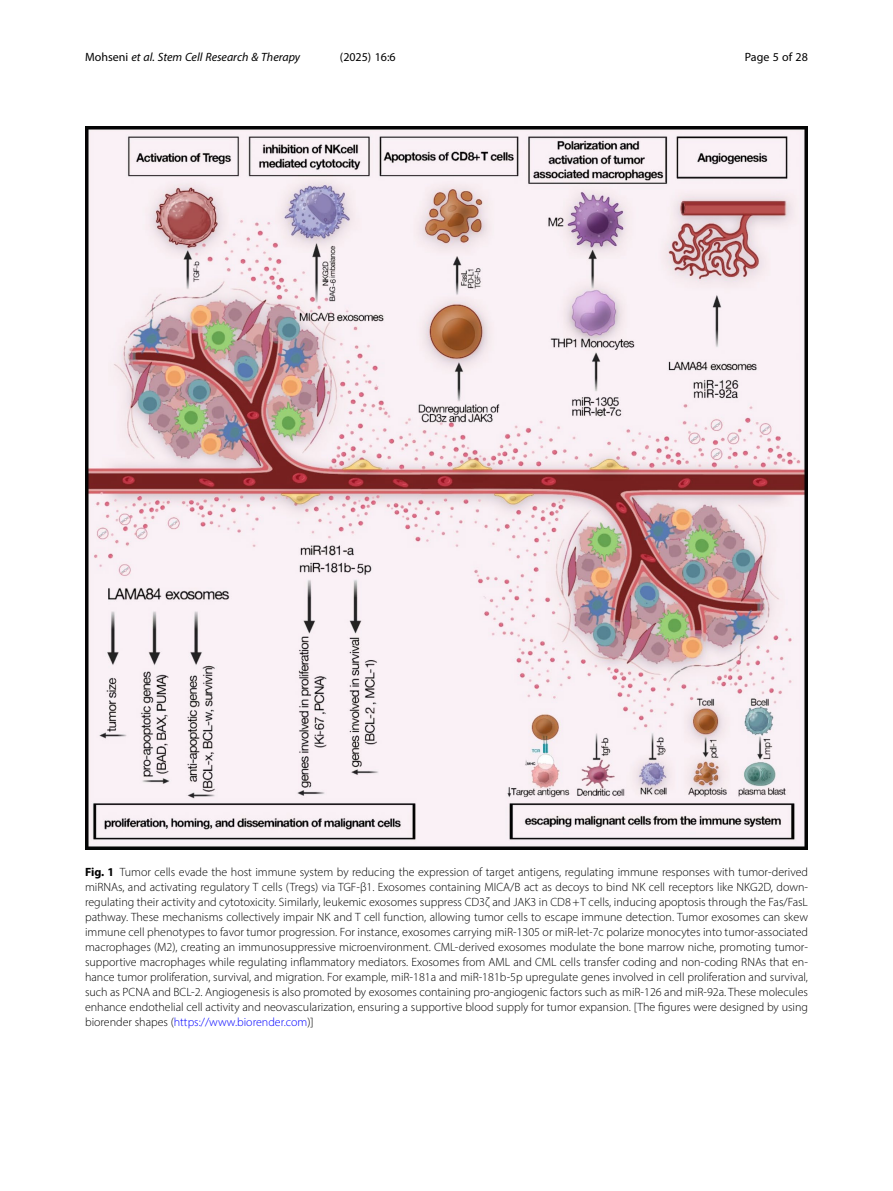
<style>
.page{position:relative;width:893px;height:1191px;background:#fff}
.page>*{position:absolute;margin:0;border:0;box-sizing:border-box;transform-origin:0 0}
.Figure_Caption{font:300 12px/15px "Myriad Pro";color:#000;text-align:justify}
.t1{font:italic 12px "Myriad Pro";color:#000}
.t2{font:12px "Myriad Pro";color:#000}
.s1{font-style:normal}
.s2{font-weight:700}
.s3{color:#00f}
</style>
<div class="page">
<img style="left:85px;top:126px;width:723px;height:723px">
<p class="t1" style="left:85px;top:50px;width:217px"><span class="s1">Mohseni</span> et al. Stem Cell Research &amp; Therapy</p>
<p class="t2" style="left:340px;top:50px;width:57px">(2025) 16:6</p>
<p class="t2" style="left:745px;top:50px;width:65px">Page 5 of 28</p>
<p class="Figure_Caption" style="left:85px;top:864px;width:724px"><span class="s2">Fig. 1</span> Tumor cells evade the host immune system by reducing the expression of target antigens, regulating immune responses with tumor-derived miRNAs, and activating regulatory T cells (Tregs) via TGF-β1. Exosomes containing MICA/B act as decoys to bind NK cell receptors like NKG2D, down&shy;regulating their activity and cytotoxicity. Similarly, leukemic exosomes suppress CD3ζ and JAK3 in CD8+T cells, inducing apoptosis through the Fas/FasL pathway. These mechanisms collectively impair NK and T cell function, allowing tumor cells to escape immune detection. Tumor exosomes can skew immune cell phenotypes to favor tumor progression. For instance, exosomes carrying miR-1305 or miR-let-7c polarize monocytes into tumor-associated macrophages (M2), creating an immunosuppressive microenvironment. CML-derived exosomes modulate the bone marrow niche, promoting tumor&shy;supportive macrophages while regulating inflammatory mediators. Exosomes from AML and CML cells transfer coding and non-coding RNAs that en&shy;hance tumor proliferation, survival, and migration. For example, miR-181a and miR-181b-5p upregulate genes involved in cell proliferation and survival, such as PCNA and BCL-2. Angiogenesis is also promoted by exosomes containing pro-angiogenic factors such as miR-126 and miR-92a. These molecules enhance endothelial cell activity and neovascularization, ensuring a supportive blood supply for tumor expansion. [The figures were designed by using biorender shapes (<span class="s3">https://www.biorender.com</span>)]</p>
</div>
